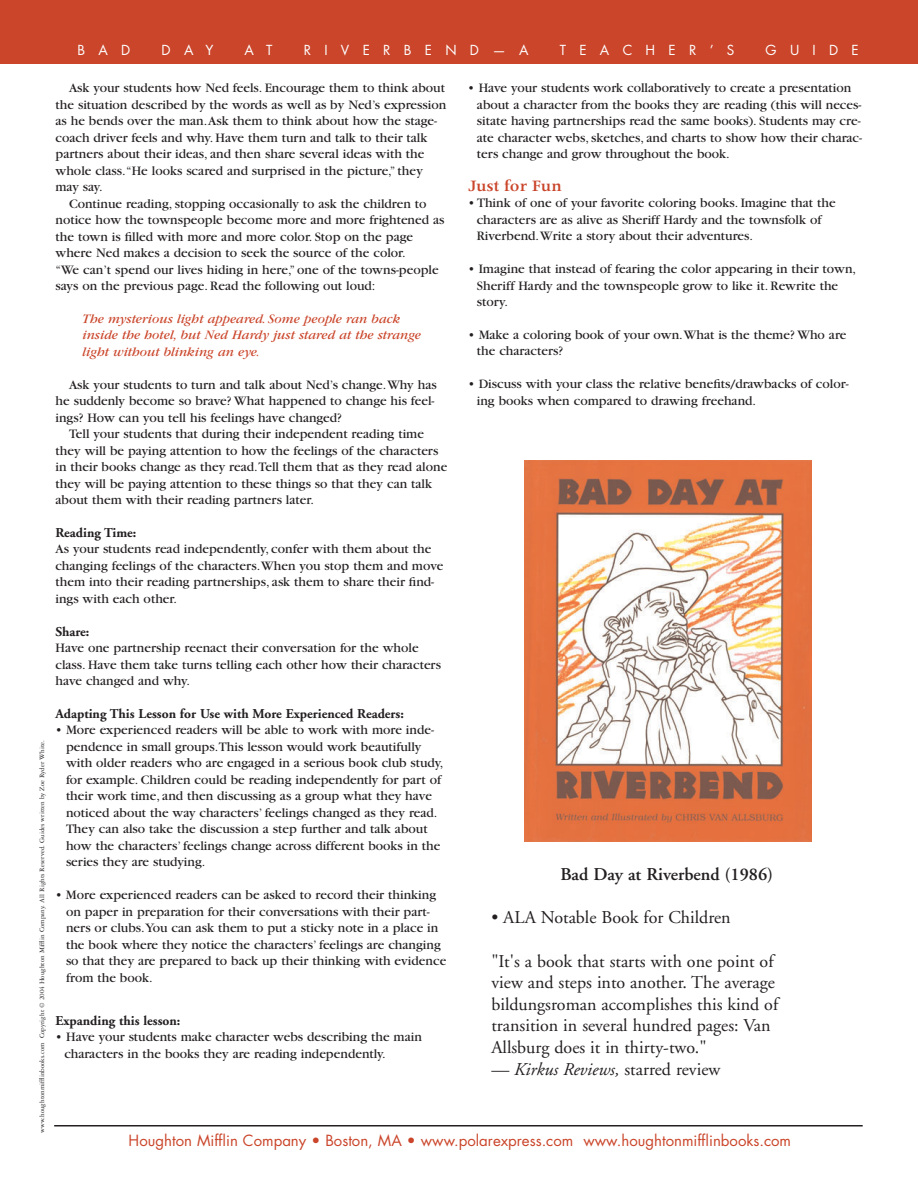
<style>
.page{position:relative;width:918px;height:1188px;background:#fff}
.page>*{position:absolute;margin:0;border:0;box-sizing:border-box;transform-origin:0 0}
.t1{font:18px/21.6px "Adobe Garamond";color:#231f20}
.t2{font:600 18px "Adobe Garamond";color:#231f20}
.t3{font:600 18px "Apollo";color:#ca452a}
.t4{font:15px "Futura";color:#ca452a}
.t5{font:13.5px/16.5px "Garamond";color:#231f20}
.t6{font:italic 13.5px/16.5px "Garamond";color:#ca452a}
.t7{font:700 13.5px "Adobe Garamond";color:#231f20}
.t8{font:13.5px "Futura";letter-spacing:.985em;color:#fff}
.t9{font:7.2px "Garamond Three";color:#231f20}
.s1{font-style:italic}
</style>
<div class="page">
<div style="left:0;top:0;width:918px;height:64px;background:#ca452a"></div>
<hr style="left:54px;top:1125px;width:809px;height:1px;background:#231f20">
<img style="left:525px;top:461px;width:286px;height:380px">
<p class="t8" style="left:78px;top:44px;width:54px">BAD</p>
<p class="t8" style="left:162px;top:44px;width:53px">DAY</p>
<p class="t8" style="left:245px;top:44px;width:30px">A T</p>
<p class="t8" style="left:304px;top:44px;width:226px">RIVERBEND—A</p>
<p class="t8" style="left:560px;top:44px;width:176px">TEACHER’S</p>
<p class="t8" style="left:766px;top:44px;width:95px">GUIDE</p>
<p class="t9" style="left:39px;top:1133px;width:394px;rotate:-90deg">www.houghtonmifflinbooks.com Copyright © 2004 Houghton Mifflin Company. All Rights Reserved. Guides written by Zoe Ryder White.</p>
<p class="t5" style="left:56px;top:81px;width:392px;text-indent:14px">Ask your students how Ned feels. Encourage them to think about the situation described by the words as well as by Ned’s expression as he bends over the man.Ask them to think about how the stage&shy;coach driver feels and why. Have them turn and talk to their talk partners about their ideas, and then share several ideas with the whole class.“He looks scared and surprised in the picture,” they may say.</p>
<p class="t5" style="left:56px;top:197px;width:390px;text-indent:14px">Continue reading, stopping occasionally to ask the children to notice how the townspeople become more and more frightened as the town is filled with more and more color. Stop on the page where Ned makes a decision to seek the source of the color.<br>“We can’t spend our lives hiding in here,” one of the towns-people says on the previous page. Read the following out loud:</p>
<p class="t6" style="left:82px;top:312px;width:340px">The mysterious light appeared. Some people ran back inside the hotel, but Ned Hardy just stared at the strange light without blinking an eye.</p>
<p class="t5" style="left:56px;top:377px;width:383px;text-indent:14px">Ask your students to turn and talk about Ned’s change.Why has he suddenly become so brave? What happened to change his feel&shy;ings? How can you tell his feelings have changed?</p>
<p class="t5" style="left:56px;top:427px;width:393px;text-indent:14px">Tell your students that during their independent reading time they will be paying attention to how the feelings of the characters in their books change as they read.Tell them that as they read alone they will be paying attention to these things so that they can talk about them with their reading partners later.</p>
<p class="t7" style="left:56px;top:527px;width:82px">Reading Time:</p>
<p class="t5" style="left:56px;top:542px;width:389px">As your students read independently, confer with them about the changing feelings of the characters.When you stop them and move them into their reading partnerships, ask them to share their find&shy;ings with each other.</p>
<p class="t7" style="left:56px;top:626px;width:35px">Share:</p>
<p class="t5" style="left:56px;top:641px;width:387px">Have one partnership reenact their conversation for the whole class. Have them take turns telling each other how their characters have changed and why.</p>
<p class="t7" style="left:56px;top:708px;width:350px">Adapting This Lesson for Use with More Experienced Readers:</p>
<p class="t5" style="left:66px;top:723px;width:379px;text-indent:-11px">• More experienced readers will be able to work with more inde&shy;pendence in small groups.This lesson would work beautifully with older readers who are engaged in a serious book club study, for example. Children could be reading independently for part of their work time, and then discussing as a group what they have noticed about the way characters’ feelings changed as they read.<br>They can also take the discussion a step further and talk about how the characters’ feelings change across different books in the series they are studying.</p>
<p class="t5" style="left:66px;top:888px;width:382px;text-indent:-11px">• More experienced readers can be asked to record their thinking on paper in preparation for their conversations with their part&shy;ners or clubs.You can ask them to put a sticky note in a place in the book where they notice the characters’ feelings are changing so that they are prepared to back up their thinking with evidence from the book.</p>
<p class="t7" style="left:56px;top:1015px;width:126px">Expanding this lesson:</p>
<p class="t5" style="left:64px;top:1030px;width:359px;text-indent:-9px">• Have your students make character webs describing the main characters in the books they are reading independently.</p>
<p class="t5" style="left:477px;top:81px;width:387px;text-indent:-9px">• Have your students work collaboratively to create a presentation about a character from the books they are reading (this will neces&shy;sitate having partnerships read the same books). Students may cre&shy;ate character webs, sketches, and charts to show how their charac&shy;ters change and grow throughout the book.</p>
<h1 class="t3" style="left:468px;top:179px;width:96px">Just for Fun</h1>
<p class="t5" style="left:477px;top:196px;width:360px;text-indent:-9px">• Think of one of your favorite coloring books. Imagine that the characters are as alive as Sheriff Hardy and the townsfolk of<br>Riverbend.Write a story about their adventures.</p>
<p class="t5" style="left:477px;top:262px;width:381px;text-indent:-9px">• Imagine that instead of fearing the color appearing in their town,<br>Sheriff Hardy and the townspeople grow to like it. Rewrite the story.</p>
<p class="t5" style="left:477px;top:328px;width:371px;text-indent:-9px">• Make a coloring book of your own.What is the theme? Who are the characters?</p>
<p class="t5" style="left:477px;top:377px;width:373px;text-indent:-9px">• Discuss with your class the relative benefits/drawbacks of color&shy;ing books when compared to drawing freehand.</p>
<h1 class="t2" style="left:561px;top:867px;width:214px">Bad Day at Riverbend (1986)</h1>
<h1 class="t1" style="left:491px;top:909px;width:241px">• ALA Notable Book for Children</h1>
<h1 class="t1" style="left:491px;top:952px;width:288px">"It's a book that starts with one point of view and steps into another. The average bildungsroman accomplishes this kind of transition in several hundred pages: Van Allsburg does it in thirty-two."</h1>
<h1 class="t1" style="left:491px;top:1060px;width:231px">— <span class="s1">Kirkus Reviews,</span> starred review</h1>
<p class="t4" style="left:129px;top:1133px;width:664px">Houghton Mifflin Company • Boston, MA • www.polarexpress.com www.houghtonmifflinbooks.com</p>
</div>
